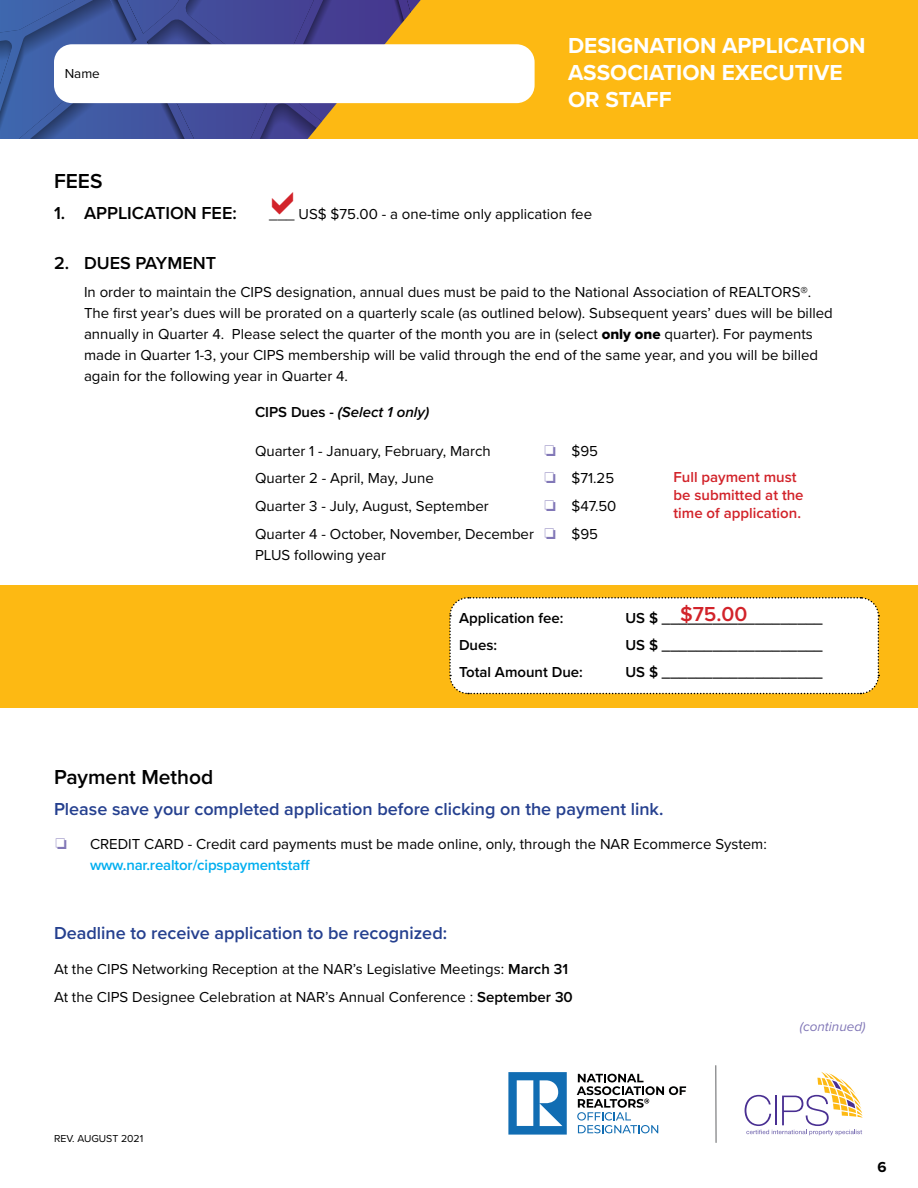
<style>
.page{position:relative;width:918px;height:1188px;background:#fff}
.page>*{position:absolute;margin:0;border:0;box-sizing:border-box;transform-origin:0 0}
.t1{font:700 22.5px/27px "Proxima Nova";color:#fff}
.t2{font:600 21px "Proxima Nova";color:#000}
.t3{font:600 21px "Proxima Nova";color:#d2232a}
.t4{font:600 18px "Proxima Nova";color:#25408f}
.t5{font:600 18px "Proxima Nova";color:#000}
.t6{font:15px/21px "Proxima Nova";color:#000}
.t7{font:600 15px "Proxima Nova";color:#000}
.t8{font:600 15px/18px "Proxima Nova";color:#d2232a}
.t9{font:italic 600 15px "Proxima Nova";color:#000}
.t10{font:700 15px "Proxima Nova";color:#000}
.t11{font:italic 13.5px "Proxima Nova";color:#8177b7}
.t12{font:13.5px "Proxima Nova";color:#000}
.t13{font:10.5px "Proxima Nova";color:#000}
.s1{font-family:"Proxima Nova Extrabld"}
.s2{font-style:normal}
.s3{color:#8177b7}
.s4{font-weight:600;color:#00aeef}
.s5{font-weight:600}
</style>
<div class="page">
<img style="left:0;top:0;width:291px;height:139px">
<svg style="left:291px;top:0;width:627px;height:139px;background:#edae1d"></svg>
<hr style="left:715px;top:1065px;width:2px;height:78px;background:#6e6f71">
<svg style="left:508px;top:1072px;width:59px;height:63px"></svg>
<svg style="left:577px;top:1074px;width:109px;height:59px"></svg>
<svg style="left:745px;top:1072px;width:117px;height:63px"></svg>
<div style="left:0;top:585px;width:918px;height:122px;background:#fdb913"></div>
<div style="left:449px;top:597px;width:431px;height:98px;background:#fff"></div>
<div style="left:54px;top:44px;width:481px;height:59px;background:#fff;border-radius:18px"></div>
<p class="t12" style="left:65px;top:63px;width:37px">Name</p>
<h2 class="t2" style="left:54px;top:166px;width:50px">FEES</h2>
<h1 class="t1" style="left:568px;top:32px;width:299px">DESIGNATION APPLICATION<br>ASSOCIATION EXECUTIVE<br>OR STAFF</h1>
<p class="t5" style="left:54px;top:200px;width:184px">1. APPLICATION FEE:</p>
<p class="t6" style="left:269px;top:203px;width:324px">___ US$ $75.00 - a one-time only application fee</p>
<p class="t5" style="left:54px;top:249px;width:164px">2. DUES PAYMENT</p>
<p class="t6" style="left:84px;top:281px;width:750px">In order to maintain the CIPS designation, annual dues must be paid to the National Association of REALTORS®.<br>The first year’s dues will be prorated on a quarterly scale (as outlined below). Subsequent years’ dues will be billed annually in Quarter 4. Please select the quarter of the month you are in (select <span class="s1">only one</span> quarter). For payments made in Quarter 1-3, your CIPS membership will be valid through the end of the same year, and you will be billed again for the following year in Quarter 4.</p>
<p class="t9" style="left:255px;top:400px;width:176px"><span class="s2">CIPS Dues -</span> (Select 1 only)</p>
<p class="t6" style="left:255px;top:440px;width:237px">Quarter 1 - January, February, March</p>
<p class="t6" style="left:544px;top:440px;width:55px"><span class="s3">□</span> $95</p>
<p class="t6" style="left:255px;top:467px;width:180px">Quarter 2 - April, May, June</p>
<p class="t6" style="left:544px;top:467px;width:71px"><span class="s3">□</span> $71.25</p>
<p class="t6" style="left:255px;top:495px;width:235px">Quarter 3 - July, August, September</p>
<p class="t8" style="left:674px;top:467px;width:132px">Full payment must be submitted at the time of application.</p>
<p class="t6" style="left:255px;top:492px;width:363px;line-height:27.8px;text-indent:290px"><span class="s3">□</span> $47.50<br>Quarter 4 - October, November, December <span class="s3">□</span> $95</p>
<p class="t6" style="left:255px;top:544px;width:133px">PLUS following year</p>
<h2 class="t2" style="left:54px;top:762px;width:161px">Payment Method</h2>
<h2 class="t3" style="left:680px;top:598px;width:69px">$75.00</h2>
<p class="t7" style="left:459px;top:607px;width:106px">Application fee:</p>
<p class="t7" style="left:626px;top:607px;width:199px">US $ ___________________</p>
<p class="t7" style="left:459px;top:634px;width:40px">Dues:</p>
<p class="t7" style="left:626px;top:634px;width:199px">US $ ___________________</p>
<p class="t7" style="left:459px;top:661px;width:125px">Total Amount Due:</p>
<p class="t7" style="left:626px;top:661px;width:199px">US $ ___________________</p>
<p class="t4" style="left:54px;top:795px;width:611px">Please save your completed application before clicking on the payment link.</p>
<p class="t6" style="left:90px;top:833px;width:678px;text-indent:-34px"><span class="s3">□</span> CREDIT CARD - Credit card payments must be made online, only, through the NAR Ecommerce System: <span class="s4">www.nar.realtor/cipspaymentstaff</span></p>
<p class="t4" style="left:54px;top:920px;width:395px">Deadline to receive application to be recognized:</p>
<p class="t6" style="left:54px;top:954px;width:520px;line-height:27.8px">At the CIPS Networking Reception at the NAR’s Legislative Meetings: <span class="s5">March 31<br></span>At the CIPS Designee Celebration at NAR’s Annual Conference : <span class="s5">September 30</span></p>
<p class="t11" style="left:800px;top:1017px;width:67px">(continued)</p>
<p class="t13" style="left:54px;top:1131px;width:91px">REV. AUGUST 2021</p>
<p class="t10" style="left:878px;top:1156px;width:11px">6</p>
</div>
